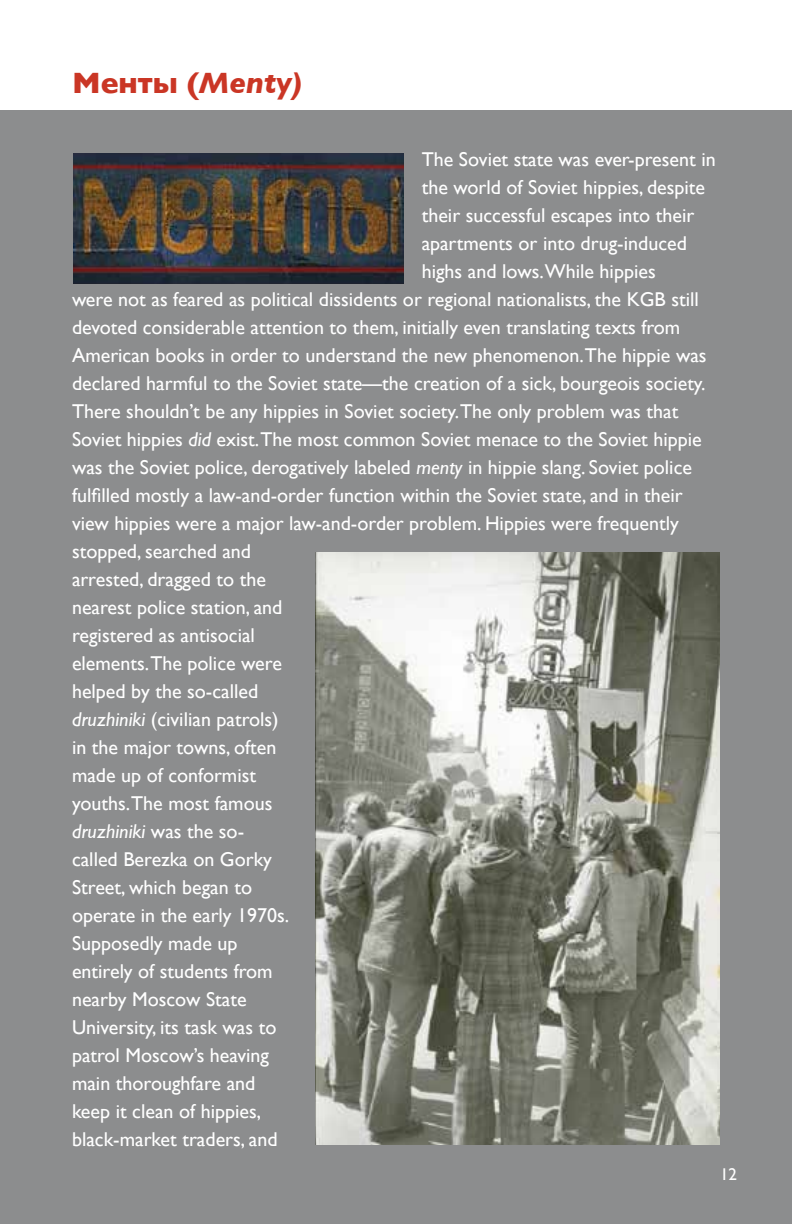
<style>
.page{position:relative;width:792px;height:1224px;background:#fff}
.page>*{position:absolute;margin:0;border:0;box-sizing:border-box;transform-origin:0 0}
.t1{font:700 30px "Gill Sans";color:#ca3625}
.t2{font:20px "Gill Sans";color:#fff}
.t3{font:italic 20px "Gill Sans";color:#fff}
.t4{font:17px "Gill Sans";color:#fff}
.s1{font-style:italic}
.s2{font-style:normal}
</style>
<div class="page">
<div style="left:0;top:111px;width:792px;height:1113px;background:#8c8d8e"></div>
<img style="left:73px;top:154px;width:331px;height:130px">
<img style="left:316px;top:553px;width:404px;height:592px">
<h1 class="t1" style="left:72px;top:59px;width:231px">Менты (<span class="s1">Menty)</span></h1>
<p class="t2" style="left:422px;top:147px;width:295px">The Soviet state was ever-present in</p>
<p class="t2" style="left:422px;top:175px;width:285px">the world of Soviet hippies, despite</p>
<p class="t2" style="left:422px;top:203px;width:274px">their successful escapes into their</p>
<p class="t2" style="left:422px;top:231px;width:267px">apartments or into drug-induced</p>
<p class="t2" style="left:422px;top:259px;width:235px">highs and lows.While hippies</p>
<p class="t2" style="left:72px;top:287px;width:628px">were not as feared as political dissidents or regional nationalists, the KGB still</p>
<p class="t2" style="left:72px;top:315px;width:610px">devoted considerable attention to them, initially even translating texts from</p>
<p class="t2" style="left:72px;top:343px;width:636px">American books in order to understand the new phenomenon.The hippie was</p>
<p class="t2" style="left:72px;top:371px;width:635px">declared harmful to the Soviet state—the creation of a sick, bourgeois society.</p>
<p class="t2" style="left:72px;top:399px;width:608px">There shouldn’t be any hippies in Soviet society.The only problem was that</p>
<p class="t2" style="left:72px;top:427px;width:631px">Soviet hippies <span class="s1">did</span> exist.The most common Soviet menace to the Soviet hippie</p>
<p class="t2" style="left:72px;top:455px;width:622px">was the Soviet police, derogatively labeled <span class="s1">menty</span> in hippie slang. Soviet police</p>
<p class="t2" style="left:72px;top:483px;width:612px">fulfilled mostly a law-and-order function within the Soviet state, and in their</p>
<p class="t2" style="left:72px;top:511px;width:608px">view hippies were a major law-and-order problem. Hippies were frequently</p>
<p class="t2" style="left:72px;top:539px;width:181px">stopped, searched and</p>
<p class="t2" style="left:72px;top:567px;width:196px">arrested, dragged to the</p>
<p class="t2" style="left:72px;top:595px;width:212px">nearest police station, and</p>
<p class="t2" style="left:72px;top:623px;width:184px">registered as antisocial</p>
<p class="t2" style="left:72px;top:651px;width:211px">elements.The police were</p>
<p class="t2" style="left:72px;top:679px;width:188px">helped by the so-called</p>
<p class="t2" style="left:72px;top:707px;width:208px"><span class="s1">druzhiniki</span> (civilian patrols)</p>
<p class="t2" style="left:72px;top:735px;width:206px">in the major towns, often</p>
<p class="t2" style="left:72px;top:763px;width:186px">made up of conformist</p>
<p class="t2" style="left:72px;top:791px;width:202px">youths.The most famous</p>
<p class="t3" style="left:72px;top:820px;width:174px">druzhiniki <span class="s2">was the so-</span></p>
<p class="t2" style="left:72px;top:847px;width:202px">called Berezka on Gorky</p>
<p class="t2" style="left:72px;top:875px;width:182px">Street, which began to</p>
<p class="t2" style="left:72px;top:903px;width:219px">operate in the early 1970s.</p>
<p class="t2" style="left:72px;top:931px;width:167px">Supposedly made up</p>
<p class="t2" style="left:72px;top:959px;width:202px">entirely of students from</p>
<p class="t2" style="left:72px;top:987px;width:176px">nearby Moscow State</p>
<p class="t2" style="left:72px;top:1015px;width:206px">University, its task was to</p>
<p class="t2" style="left:72px;top:1043px;width:199px">patrol Moscow’s heaving</p>
<p class="t2" style="left:72px;top:1071px;width:185px">main thoroughfare and</p>
<p class="t2" style="left:72px;top:1099px;width:191px">keep it clean of hippies,</p>
<p class="t2" style="left:72px;top:1127px;width:207px">black-market traders, and</p>
<p class="t4" style="left:720px;top:1164px;width:18px">12</p>
<p class="t4" style="left:721px;top:1164px;width:13px">A</p>
</div>
